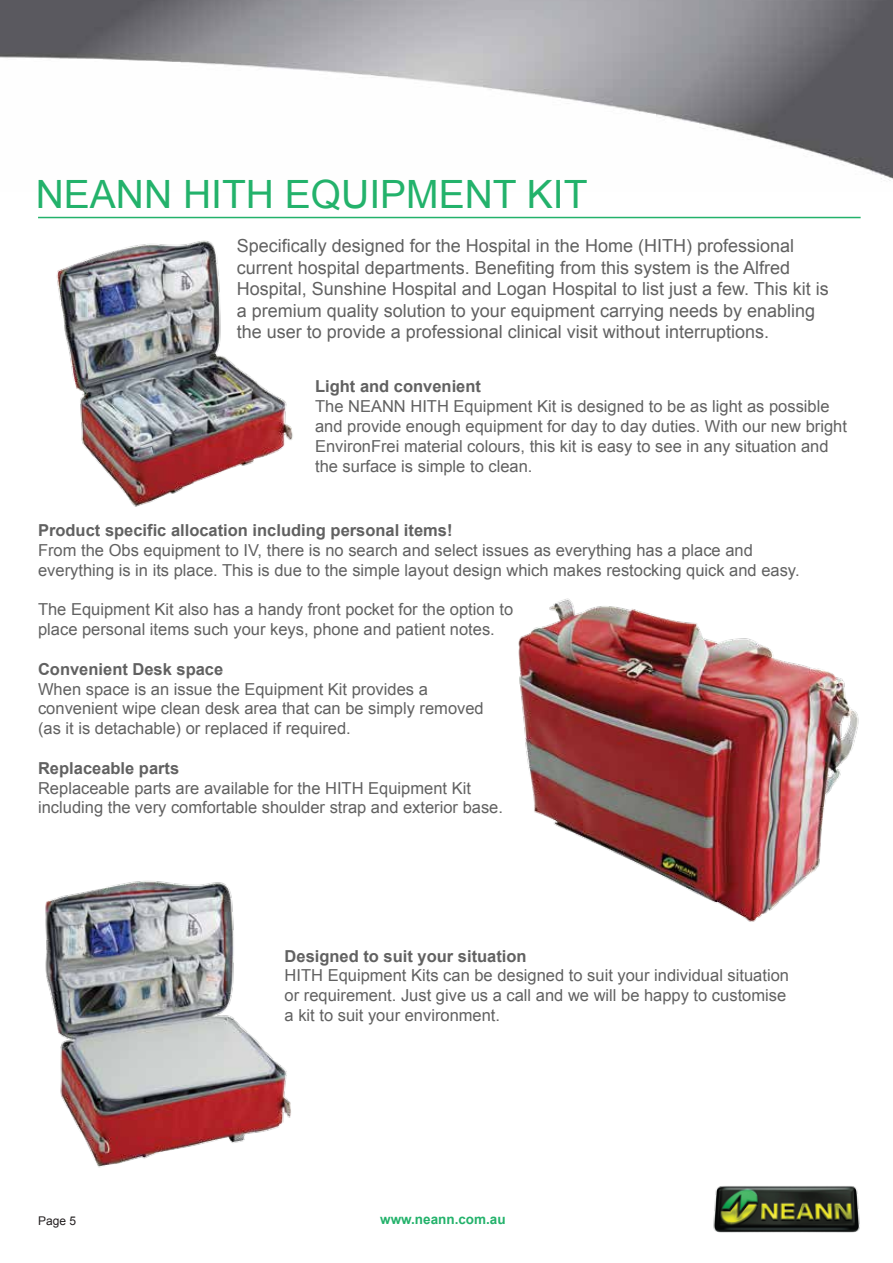
<style>
.page{position:relative;width:893px;height:1263px;background:#fff}
.page>*{position:absolute;margin:0;border:0;box-sizing:border-box;transform-origin:0 0}
.t1{font:39px "Arial";color:#23b26b}
.t2{font:18px/21.6px "Arial";color:#616161}
.t3{font:16.5px/19.8px "Arial";color:#616161}
.t4{font:700 16.5px "Arial";color:#616161}
.t5{font:700 13.5px "Arial";color:#23b26b}
.t6{font:12px "Arial";color:#231f20}
</style>
<div class="page">
<img style="left:713px;top:1186px;width:147px;height:47px">
<hr style="left:38px;top:217px;width:823px;height:1px;background:#23b26b">
<img style="left:38px;top:216px;width:267px;height:291px">
<img style="left:45px;top:881px;width:246px;height:287px">
<img style="left:518px;top:598px;width:341px;height:324px">
<img style="left:0;top:0;width:893px;height:181px">
<h1 class="t1" style="left:36px;top:169px;width:553px">NEANN HITH EQUIPMENT KIT</h1>
<p class="t2" style="left:237px;top:235px;width:593px">Specifically designed for the Hospital in the Home (HITH) professional current hospital departments. Benefiting from this system is the Alfred Hospital, Sunshine Hospital and Logan Hospital to list just a few. This kit is a premium quality solution to your equipment carrying needs by enabling the user to provide a professional clinical visit without interruptions.</p>
<p class="t4" style="left:315px;top:375px;width:167px">Light and convenient</p>
<p class="t3" style="left:315px;top:397px;width:533px">The NEANN HITH Equipment Kit is designed to be as light as possible and provide enough equipment for day to day duties. With our new bright EnvironFrei material colours, this kit is easy to see in any situation and the surface is simple to clean.</p>
<p class="t4" style="left:38px;top:519px;width:416px">Product specific allocation including personal items!</p>
<p class="t3" style="left:38px;top:540px;width:763px">From the Obs equipment to IV, there is no search and select issues as everything has a place and everything is in its place. This is due to the simple layout design which makes restocking quick and easy.</p>
<p class="t3" style="left:38px;top:600px;width:477px">The Equipment Kit also has a handy front pocket for the option to place personal items such your keys, phone and patient notes.</p>
<p class="t4" style="left:38px;top:658px;width:187px">Convenient Desk space</p>
<p class="t3" style="left:38px;top:679px;width:447px">When space is an issue the Equipment Kit provides a convenient wipe clean desk area that can be simply removed (as it is detachable) or replaced if required.</p>
<p class="t4" style="left:38px;top:757px;width:143px">Replaceable parts</p>
<p class="t3" style="left:38px;top:778px;width:466px">Replaceable parts are available for the HITH Equipment Kit including the very comfortable shoulder strap and exterior base.</p>
<p class="t4" style="left:285px;top:945px;width:244px">Designed to suit your situation</p>
<p class="t3" style="left:285px;top:966px;width:506px">HITH Equipment Kits can be designed to suit your individual situation or requirement. Just give us a call and we will be happy to customise a kit to suit your environment.</p>
<p class="t6" style="left:38px;top:1213px;width:40px">Page 5</p>
<p class="t5" style="left:380px;top:1210px;width:127px">www.neann.com.au</p>
</div>
